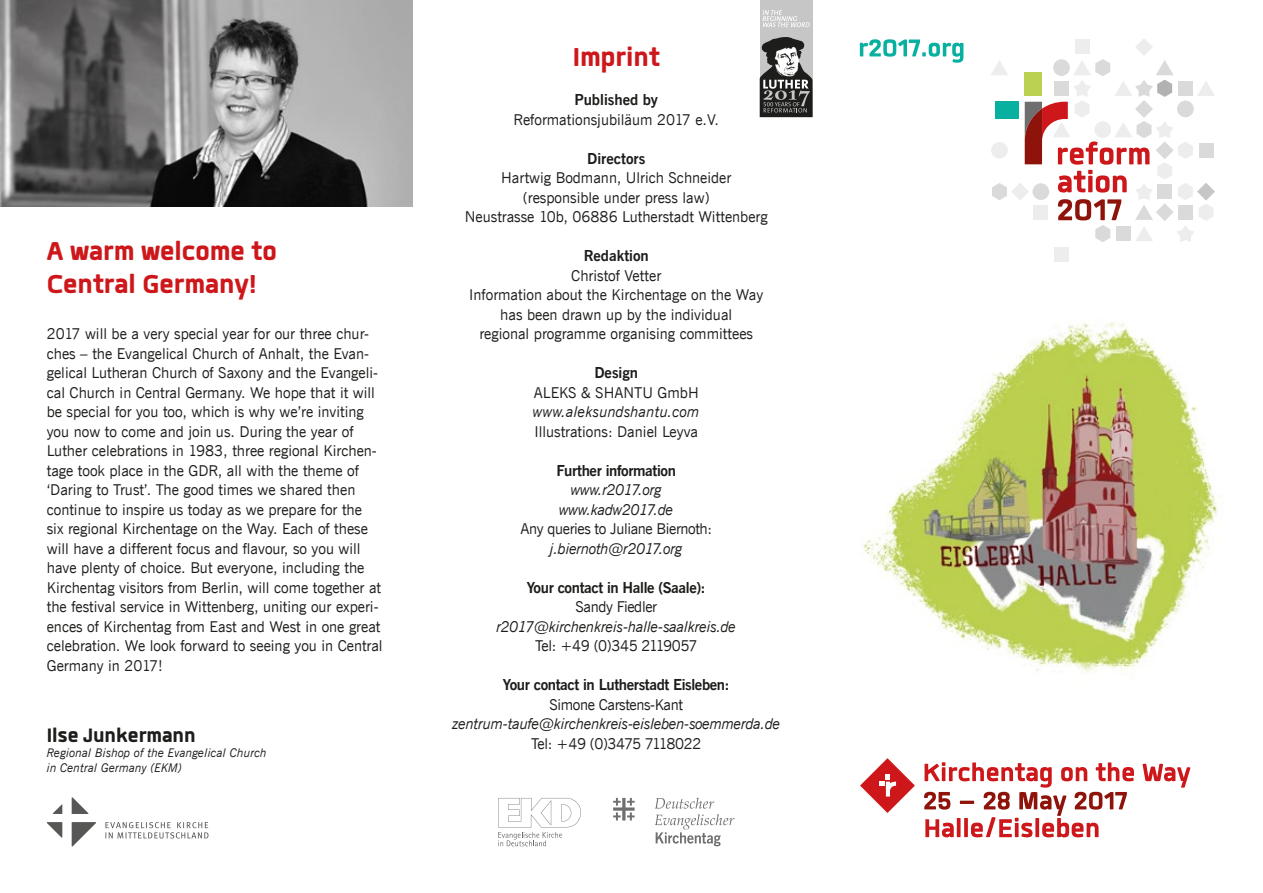
<style>
.page{position:relative;width:1263px;height:893px;background:#fff}
.page>*{position:absolute;margin:0;border:0;box-sizing:border-box;transform-origin:0 0}
.t1{font:800 36px/33px "Quan";color:#cd171a}
.t2{font:800 27px "Quan";color:#1d1d1b}
.t3{font:15px/19.5px "News Gothic BT";color:#1d1d1b;text-align:center}
.t4{font:italic 15px/19.5px "News Gothic BT";letter-spacing:-.025em;color:#1d1d1b;text-align:center}
.t5{font:15px "News Gothic Bd BT";letter-spacing:-.025em;color:#1d1d1b}
.t6{font:15px "News Gothic BT";letter-spacing:-.025em;color:#1d1d1b}
.t7{font:15px "News Gothic Bd BT";color:#1d1d1b}
.t8{font:italic 15px "News Gothic BT";color:#1d1d1b}
.t9{font:15px "News Gothic BT";letter-spacing:-.05em;color:#1d1d1b}
.t10{font:italic 12px/15px "News Gothic BT";color:#1d1d1b}
</style>
<div class="page">
<img style="left:0;top:0;width:412px;height:207px">
<svg style="left:860px;top:39px;width:103px;height:24px"></svg>
<svg style="left:498px;top:798px;width:83px;height:48px"></svg>
<svg style="left:613px;top:798px;width:22px;height:22px"></svg>
<svg style="left:655px;top:798px;width:79px;height:48px"></svg>
<svg style="left:991px;top:39px;width:224px;height:223px"></svg>
<img style="left:863px;top:322px;width:355px;height:351px">
<svg style="left:860px;top:758px;width:55px;height:55px"></svg>
<svg style="left:924px;top:762px;width:266px;height:75px"></svg>
<svg style="left:47px;top:797px;width:49px;height:50px"></svg>
<svg style="left:105px;top:822px;width:103px;height:16px"></svg>
<div style="left:760px;top:4px;width:52px;height:113px;background:#c6c6c6"></div>
<svg style="left:760px;top:37px;width:52px;height:80px"></svg>
<svg style="left:762px;top:10px;width:48px;height:17px"></svg>
<hr style="left:760px;top:0;width:52px;height:4px;background:#c6c6c6">
<h1 class="t1" style="left:47px;top:235px;width:232px">A warm welcome to<br>Central Germany!</h1>
<p class="t3" style="left:47px;top:324px;width:337px;text-align:left">2017 will be a very special year for our three chur&shy;ches – the Evangelical Church of Anhalt, the Evan&shy;gelical Lutheran Church of Saxony and the Evangeli&shy;cal Church in Central Germany. We hope that it will be special for you too, which is why we’re inviting you now to come and join us. During the year of Luther celebrations in 1983, three regional Kirchen&shy;tage took place in the GDR, all with the theme of ‘Daring to Trust’. The good times we shared then continue to inspire us today as we prepare for the<br>six regional Kirchentage on the Way. Each of these will have a different focus and flavour, so you will have plenty of choice. But everyone, including the Kirchentag visitors from Berlin, will come together at the festival service in Wittenberg, uniting our experi&shy;ences of Kirchentag from East and West in one great celebration. We look forward to seeing you in Central Germany in 2017!</p>
<h2 class="t2" style="left:47px;top:723px;width:151px">Ilse Junkermann</h2>
<p class="t10" style="left:47px;top:746px;width:222px">Regional Bishop of the Evangelical Church in Central Germany (EKM)</p>
<h1 class="t1" style="left:573px;top:41px;width:89px">Imprint</h1>
<p class="t7" style="left:574px;top:90px;width:85px">Published by</p>
<p class="t3" style="left:514px;top:110px;width:207px">Reformationsjubiläum 2017 e.V.</p>
<p class="t7" style="left:587px;top:148px;width:60px">Directors</p>
<p class="t3" style="left:465px;top:168px;width:304px">Hartwig Bodmann, Ulrich Schneider (responsible under press law)<br>Neustrasse 10b, 06886 Lutherstadt Wittenberg</p>
<p class="t7" style="left:584px;top:246px;width:67px">Redaktion</p>
<p class="t3" style="left:469px;top:266px;width:295px">Christof Vetter<br>Information about the Kirchentage on the Way has been drawn up by the individual<br>regional programme organising committees</p>
<p class="t5" style="left:594px;top:363px;width:45px">Design</p>
<p class="t3" style="left:534px;top:383px;width:166px">ALEKS &amp; SHANTU GmbH</p>
<p class="t8" style="left:533px;top:402px;width:168px">www.aleksundshantu.com</p>
<p class="t3" style="left:534px;top:422px;width:165px">Illustrations: Daniel Leyva</p>
<p class="t5" style="left:557px;top:460px;width:121px">Further information</p>
<p class="t4" style="left:559px;top:480px;width:116px">www.r2017.org www.kadw2017.de</p>
<p class="t6" style="left:520px;top:519px;width:193px">Any queries to Juliane Biernoth:</p>
<p class="t4" style="left:550px;top:539px;width:134px">j.biernoth@r2017.org</p>
<p class="t5" style="left:527px;top:577px;width:180px">Your contact in Halle (Saale):</p>
<p class="t6" style="left:575px;top:597px;width:83px">Sandy Fiedler</p>
<p class="t4" style="left:496px;top:617px;width:241px">r2017@kirchenkreis-halle-saalkreis.de</p>
<p class="t6" style="left:535px;top:636px;width:164px">Tel: +49 (0)345 2119057</p>
<p class="t5" style="left:503px;top:675px;width:228px">Your contact in Lutherstadt Eisleben:</p>
<p class="t6" style="left:549px;top:694px;width:135px">Simone Carstens-Kant</p>
<p class="t4" style="left:452px;top:714px;width:330px">zentrum-taufe@kirchenkreis-eisleben-soemmerda.de</p>
<p class="t9" style="left:531px;top:733px;width:172px">Tel: +49 (0)3475 7118022</p>
</div>
